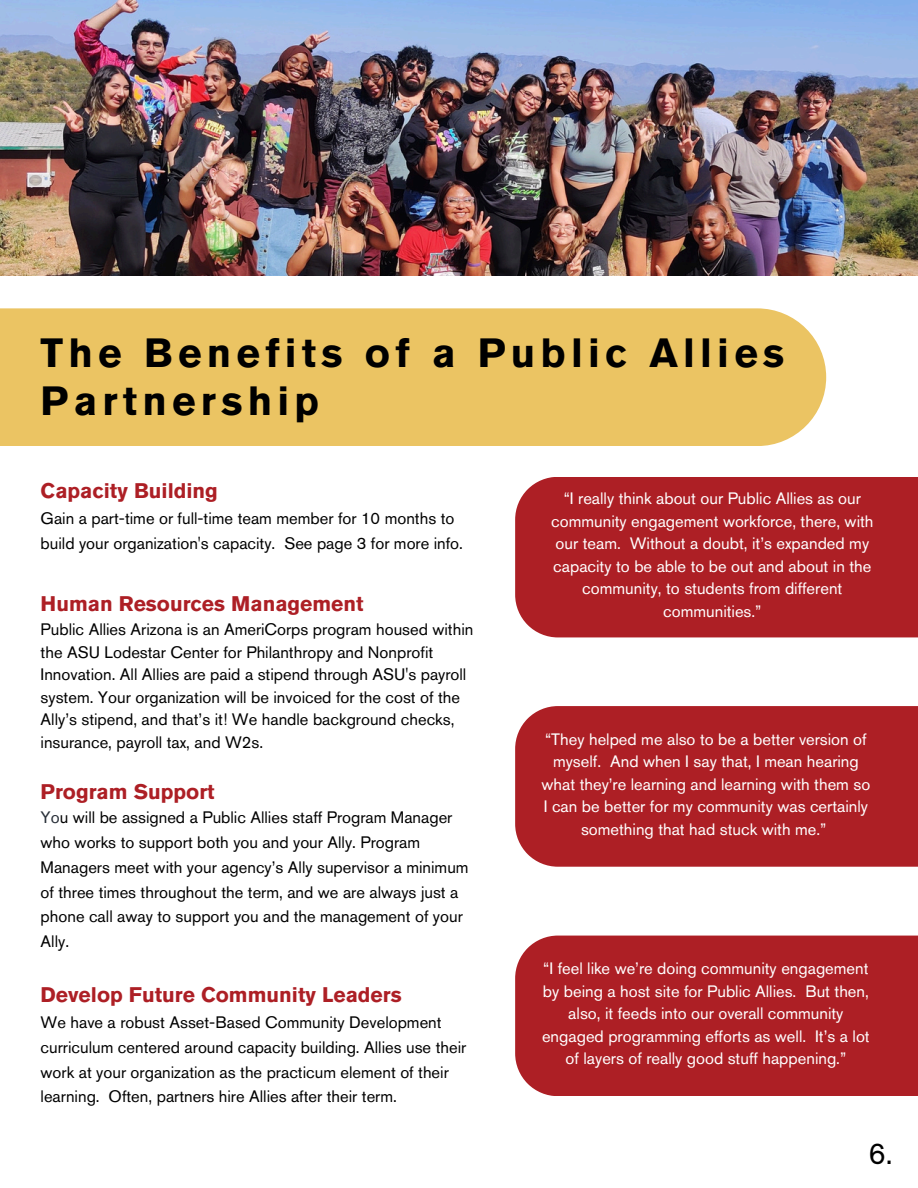
<style>
.page{position:relative;width:918px;height:1188px;background:#fff}
.page>*{position:absolute;margin:0;border:0;box-sizing:border-box;transform-origin:0 0}
.t1{font:700 40.5px/48.3px "Akzidenz Grotesk Pro";letter-spacing:.13em;color:#000}
.t2{font:30px "Akzidenz Grotesk Pro";color:#000}
.t3{font:700 21px "Akzidenz Grotesk Pro";color:#ad1f25}
.t4{font:16.5px/24.8px "Akzidenz Grotesk Pro";color:#000}
.t5{font:16.5px/22.5px "Akzidenz Grotesk Pro";color:#fff;text-align:center}
.s1{color:#293039}
</style>
<div class="page">
<img style="left:1px;top:0;width:917px;height:275px">
<div style="left:515px;top:477px;width:403px;height:160px;background:#ad1f25"></div>
<div style="left:515px;top:936px;width:403px;height:160px;background:#ad1f25"></div>
<div style="left:515px;top:706px;width:403px;height:161px;background:#ad1f25"></div>
<div style="left:0;top:308px;width:826px;height:138px;background:#ebc463"></div>
<p class="t1" style="left:41px;top:328px;width:745px">The Benefits of a Public Allies<br>Partnership</p>
<p class="t3" style="left:41px;top:477px;width:179px">Capacity Building</p>
<p class="t4" style="left:41px;top:506px;width:424px">Gain a part-time or full-time team member for 10 months to build your organization's capacity. See page 3 for more info.</p>
<p class="t3" style="left:41px;top:590px;width:325px">Human Resources Management</p>
<p class="t4" style="left:41px;top:618px;width:434px;line-height:22.5px">Public Allies Arizona is an AmeriCorps program housed within the ASU Lodestar Center for Philanthropy and Nonprofit Innovation. All Allies are paid a stipend through ASU's payroll system. Your organization will be invoiced for the cost of the Ally’s stipend, and that’s it! We handle background checks, insurance, payroll tax, and W2s.</p>
<p class="t3" style="left:41px;top:778px;width:176px">Program Support</p>
<p class="t4" style="left:41px;top:805px;width:430px"><span class="s1">Yo</span>u will be assigned a Public Allies staff Program Manager who works to support both you and your Ally. Program Managers meet with your agency’s Ally supervisor a minimum of three times throughout the term, and we are always just a phone call away to support you and the management of your Ally.</p>
<p class="t3" style="left:41px;top:981px;width:363px">Develop Future Community Leaders</p>
<p class="t4" style="left:41px;top:1010px;width:427px">We have a robust Asset-Based Community Development curriculum centered around capacity building. Allies use their work at your organization as the practicum element of their learning. Often, partners hire Allies after their term.</p>
<p class="t5" style="left:551px;top:489px;width:324px">“I really think about our Public Allies as our community engagement workforce, there, with our team. Without a doubt, it’s expanded my capacity to be able to be out and about in the community, to students from different communities.”</p>
<h1 class="t5" style="left:542px;top:729px;width:330px">“They helped me also to be a better version of myself. And when I say that, I mean hearing what they’re learning and learning with them so I can be better for my community was certainly something that had stuck with me.”</h1>
<p class="t5" style="left:542px;top:959px;width:329px">“I feel like we’re doing community engagement by being a host site for Public Allies. But then, also, it feeds into our overall community engaged programming efforts as well. It’s a lot of layers of really good stuff happening.”</p>
<p class="t2" style="left:868px;top:1134px;width:26px">6.</p>
</div>
